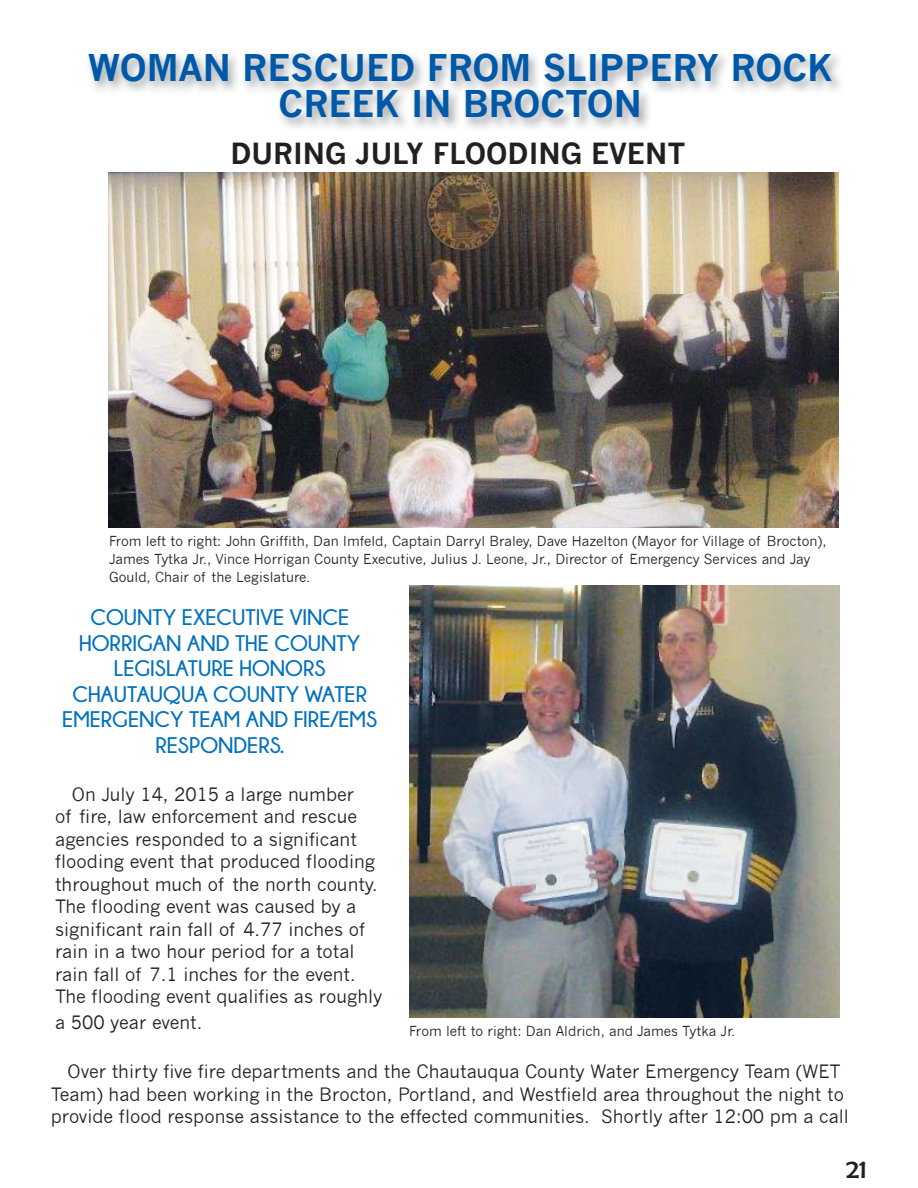
<style>
.page{position:relative;width:918px;height:1188px;background:#fff}
.page>*{position:absolute;margin:0;border:0;box-sizing:border-box;transform-origin:0 0}
.t1{font:700 36px/36px "News Gothic";color:#0058a9;text-align:center}
.t2{font:700 28.5px "News Gothic";color:#231f20}
.t3{font:27px "Berlin Sans FB";color:#231f20}
.t4{font:700 22.5px/25.5px "Champagne&Limousines";color:#0071bc;text-align:center}
.t5{font:18px/22.5px "News Gothic";color:#231f20}
.t6{font:13.5px/18px "News Gothic";color:#231f20}
</style>
<div class="page">
<img style="left:108px;top:173px;width:730px;height:355px">
<img style="left:409px;top:585px;width:430px;height:432px">
<h1 class="t1" style="left:88px;top:50px;width:746px">WOMAN RESCUED FROM SLIPPERY ROCK<br>CREEK IN BROCTON</h1>
<h2 class="t2" style="left:230px;top:136px;width:456px">DURING JULY FLOODING EVENT</h2>
<p class="t6" style="left:109px;top:532px;width:719px">From left to right: John Griffith, Dan Imfeld, Captain Darryl Braley, Dave Hazelton (Mayor for Village of Brocton),<br>James Tytka Jr., Vince Horrigan County Executive, Julius J. Leone, Jr., Director of Emergency Services and Jay<br>Gould, Chair of the Legislature.</p>
<p class="t4" style="left:62px;top:604px;width:316px">COUNTY EXECUTIVE VINCE<br>HORRIGAN AND THE COUNTY<br>LEGISLATURE HONORS<br>CHAUTAUQUA COUNTY WATER<br>EMERGENCY TEAM AND FIRE/EMS<br>RESPONDERS.</p>
<p class="t5" style="left:55px;top:783px;width:329px;text-indent:17px">On July 14, 2015 a large number<br>of fire, law enforcement and rescue agencies responded to a significant flooding event that produced flooding throughout much of the north county.<br>The flooding event was caused by a significant rain fall of 4.77 inches of rain in a two hour period for a total rain fall of 7.1 inches for the event.<br>The flooding event qualifies as roughly</p>
<p class="t5" style="left:55px;top:1011px;width:149px">a 500 year event.</p>
<p class="t6" style="left:409px;top:1022px;width:327px">From left to right: Dan Aldrich, and James Tytka Jr.</p>
<p class="t5" style="left:51px;top:1060px;width:800px;text-align:center">Over thirty five fire departments and the Chautauqua County Water Emergency Team (WET<br>Team) had been working in the Brocton, Portland, and Westfield area throughout the night to provide flood response assistance to the effected communities. Shortly after 12:00 pm a call</p>
<h3 class="t3" style="left:846px;top:1153px;width:22px">21</h3>
</div>
